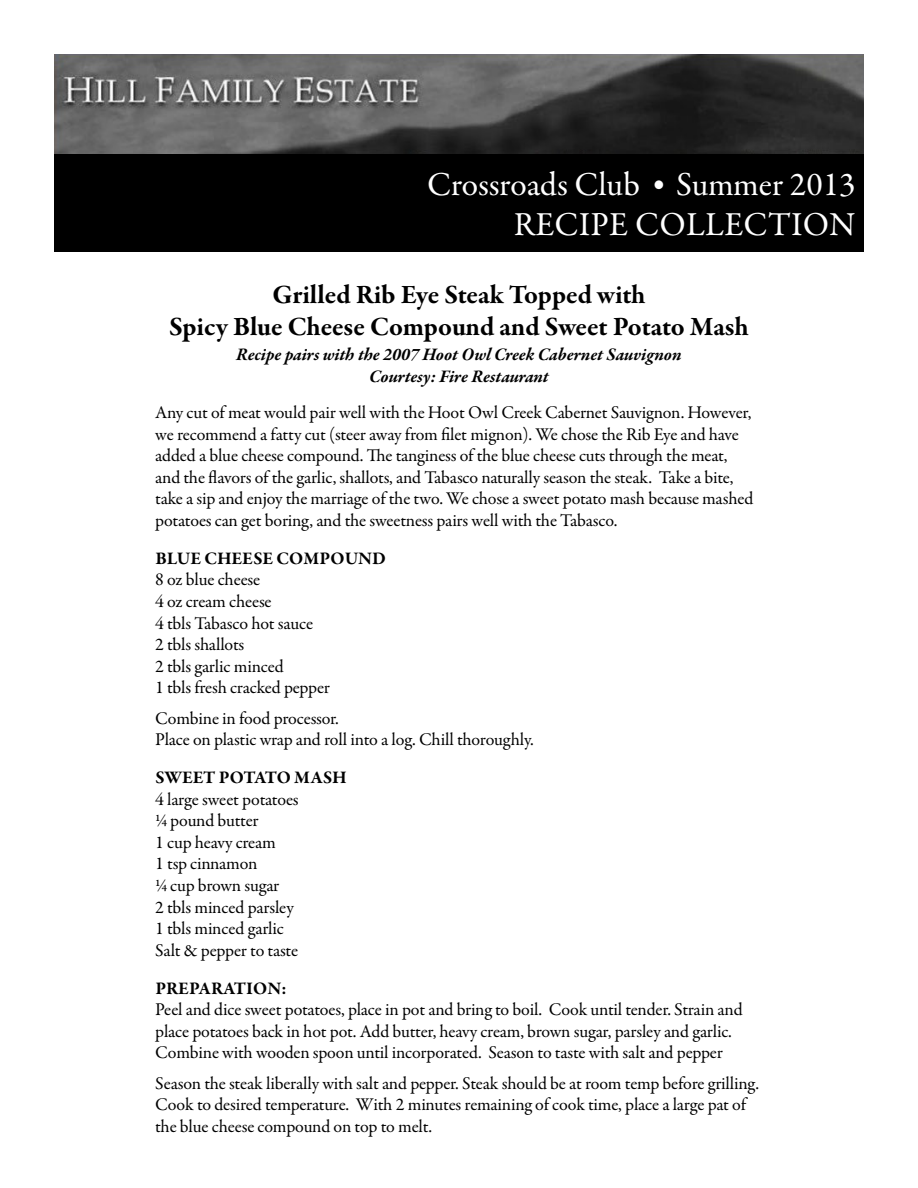
<style>
.page{position:relative;width:918px;height:1188px;background:#fff}
.page>*{position:absolute;margin:0;border:0;box-sizing:border-box;transform-origin:0 0}
.t1{font:33.75px/40.5px "Garamond Premr Pro";color:#fff;text-align:right}
.t2{font:700 27px/32.4px "Garamond Premr Pro";letter-spacing:-.005em;color:#000;text-align:center}
.t3{font:18px/21.6px "Garamond Premr Pro";letter-spacing:-.01em;color:#000}
.t4{font:italic 700 18px/21.6px "Garamond Premr Pro";letter-spacing:-.005em;color:#000;text-align:center}
.t5{font:700 18px "Garamond Premr Pro";letter-spacing:.005em;color:#000}
.s1{font-size:27px}
</style>
<div class="page">
<img style="left:54px;top:54px;width:810px;height:100px">
<div style="left:54px;top:154px;width:810px;height:98px;background:#000"></div>
<h1 class="t1" style="left:427px;top:165px;width:430px">Crossroads Club <span class="s1">•</span> Summer 2013<br>RECIPE COLLECTION</h1>
<h2 class="t2" style="left:169px;top:279px;width:581px">Grilled Rib Eye Steak Topped with<br>Spicy Blue Cheese Compound and Sweet Potato Mash</h2>
<p class="t4" style="left:236px;top:345px;width:447px">Recipe pairs with the 2007 Hoot Owl Creek Cabernet Sauvignon<br>Courtesy: Fire Restaurant</p>
<p class="t3" style="left:155px;top:402px;width:600px">Any cut of meat would pair well with the Hoot Owl Creek Cabernet Sauvignon. However, we recommend a fatty cut (steer away from filet mignon). We chose the Rib Eye and have added a blue cheese compound. The tanginess of the blue cheese cuts through the meat, and the flavors of the garlic, shallots, and Tabasco naturally season the steak. Take a bite, take a sip and enjoy the marriage of the two. We chose a sweet potato mash because mashed potatoes can get boring, and the sweetness pairs well with the Tabasco.</p>
<p class="t5" style="left:155px;top:547px;width:88px">Blue cheese</p>
<p class="t5" style="left:276px;top:547px;width:15px">compo</p>
<p class="t5" style="left:345px;top:547px;width:28px">und</p>
<p class="t3" style="left:155px;top:569px;width:176px">8 oz blue cheese<br>4 oz cream cheese<br>4 tbls Tabasco hot sauce<br>2 tbls shallots<br>2 tbls garlic minced<br>1 tbls fresh cracked pepper</p>
<p class="t3" style="left:155px;top:708px;width:380px">Combine in food processor.<br>Place on plastic wrap and roll into a log. Chill thoroughly.</p>
<p class="t5" style="left:155px;top:766px;width:23px">Sweet</p>
<p class="t5" style="left:219px;top:766px;width:25px">Potato</p>
<p class="t5" style="left:294px;top:766px;width:54px">Mash</p>
<p class="t3" style="left:155px;top:789px;width:145px">4 large sweet potatoes ¼ pound butter<br>1 cup heavy cream<br>1 tsp cinnamon<br>¼ cup brown sugar<br>2 tbls minced parsley<br>1 tbls minced garlic<br>Salt &amp; pepper to taste</p>
<p class="t5" style="left:155px;top:977px;width:133px">PREPARATION:</p>
<p class="t3" style="left:155px;top:999px;width:589px">Peel and dice sweet potatoes, place in pot and bring to boil. Cook until tender. Strain and place potatoes back in hot pot. Add butter, heavy cream, brown sugar, parsley and garlic.<br>Combine with wooden spoon until incorporated. Season to taste with salt and pepper</p>
<p class="t3" style="left:155px;top:1073px;width:605px">Season the steak liberally with salt and pepper. Steak should be at room temp before grilling.<br>Cook to desired temperature. With 2 minutes remaining of cook time, place a large pat of the blue cheese compound on top to melt.</p>
</div>
